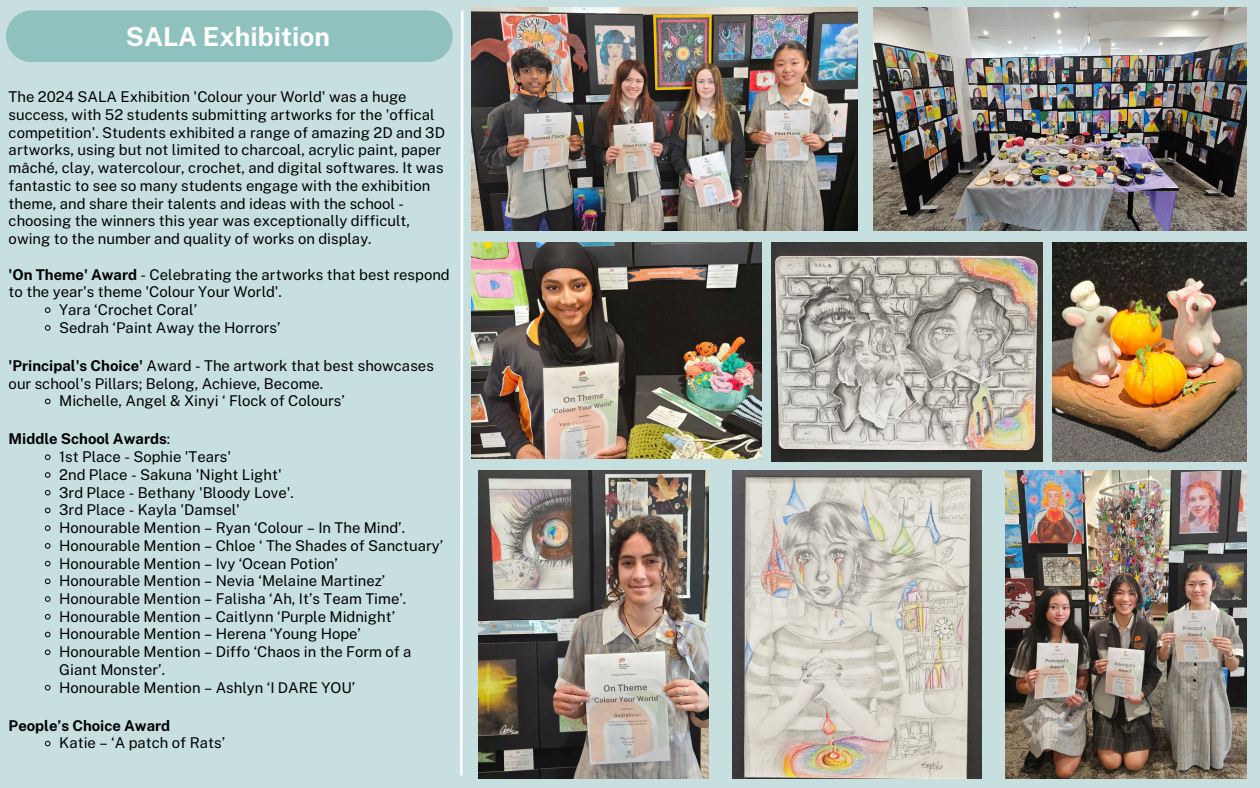
<style>
.page{position:relative;width:1260px;height:788px;background:#fff}
.page>*{position:absolute;margin:0;border:0;box-sizing:border-box;transform-origin:0 0}
.t1{font:700 26.25px "Public Sans";color:#fff}
.t2{font:14.88px/17.7px "Public Sans";color:#000}
.t3{font:700 14.88px "Public Sans";color:#000}
.s1{font-weight:700}
.s2{font-weight:400}
</style>
<div class="page">
<div style="left:0;top:0;width:1260px;height:787px;background:#c7e0df"></div>
<div style="left:6px;top:10px;width:447px;height:52px;background:#8fc2bf;border-radius:26px"></div>
<svg style="left:460px;top:10px;width:4px;height:766px"></svg>
<img style="left:472px;top:8px;width:385px;height:222px">
<img style="left:472px;top:242px;width:289px;height:216px">
<img style="left:479px;top:470px;width:229px;height:308px">
<img style="left:1005px;top:470px;width:242px;height:308px">
<img style="left:873px;top:8px;width:374px;height:222px">
<img style="left:772px;top:242px;width:271px;height:220px">
<img style="left:732px;top:470px;width:250px;height:308px">
<img style="left:1052px;top:242px;width:194px;height:220px">
<svg style="left:45px;top:307px;width:6px;height:6px"></svg>
<svg style="left:45px;top:325px;width:6px;height:6px"></svg>
<svg style="left:45px;top:398px;width:6px;height:6px"></svg>
<svg style="left:45px;top:454px;width:6px;height:6px"></svg>
<svg style="left:45px;top:472px;width:6px;height:6px"></svg>
<svg style="left:45px;top:489px;width:6px;height:6px"></svg>
<svg style="left:45px;top:507px;width:6px;height:6px"></svg>
<svg style="left:45px;top:525px;width:6px;height:6px"></svg>
<svg style="left:45px;top:543px;width:6px;height:6px"></svg>
<svg style="left:45px;top:560px;width:6px;height:6px"></svg>
<svg style="left:45px;top:578px;width:6px;height:6px"></svg>
<svg style="left:45px;top:596px;width:6px;height:6px"></svg>
<svg style="left:45px;top:614px;width:6px;height:6px"></svg>
<svg style="left:45px;top:631px;width:6px;height:6px"></svg>
<svg style="left:45px;top:649px;width:6px;height:6px"></svg>
<svg style="left:45px;top:684px;width:6px;height:6px"></svg>
<svg style="left:45px;top:740px;width:6px;height:6px"></svg>
<h1 class="t1" style="left:126px;top:21px;width:206px">SALA Exhibition</h1>
<p class="t2" style="left:9px;top:88px;width:438px">The 2024 SALA Exhibition 'Colour your World' was a huge success, with 52 students submitting artworks for the 'offical competition'. Students exhibited a range of amazing 2D and 3D artworks, using but not limited to charcoal, acrylic paint, paper mâché, clay, watercolour, crochet, and digital softwares. It was fantastic to see so many students engage with the exhibition theme, and share their talents and ideas with the school - choosing the winners this year was exceptionally difficult, owing to the number and quality of works on display.</p>
<p class="t2" style="left:9px;top:265px;width:443px"><span class="s1">'On Theme' Award</span> - Celebrating the artworks that best respond to the year's theme 'Colour Your World'.</p>
<p class="t2" style="left:59px;top:301px;width:139px">Yara ‘Crochet Coral’</p>
<p class="t2" style="left:59px;top:318px;width:223px">Sedrah ‘Paint Away the Horrors’</p>
<p class="t2" style="left:9px;top:356px;width:427px"><span class="s1">'Principal's Choice'</span> Award - The artwork that best showcases our school's Pillars; Belong, Achieve, Become.</p>
<p class="t2" style="left:59px;top:392px;width:287px">Michelle, Angel &amp; Xinyi ‘ Flock of Colours’</p>
<p class="t3" style="left:9px;top:430px;width:163px">Middle School Awards<span class="s2">:</span></p>
<p class="t2" style="left:59px;top:448px;width:174px">1st Place - Sophie 'Tears'</p>
<p class="t2" style="left:59px;top:465px;width:224px">2nd Place - Sakuna 'Night Light'</p>
<p class="t2" style="left:59px;top:483px;width:236px">3rd Place - Bethany 'Bloody Love'.</p>
<p class="t2" style="left:59px;top:501px;width:182px">3rd Place - Kayla 'Damsel'</p>
<p class="t2" style="left:59px;top:519px;width:347px">Honourable Mention – Ryan ‘Colour – In The Mind’.</p>
<h2 class="t2" style="left:59px;top:536px;width:386px">Honourable Mention – Chloe ‘ The Shades of Sanctuary’</h2>
<p class="t2" style="left:59px;top:554px;width:280px">Honourable Mention – Ivy ‘Ocean Potion’</p>
<p class="t2" style="left:59px;top:572px;width:328px">Honourable Mention – Nevia ‘Melaine Martinez’</p>
<p class="t2" style="left:59px;top:589px;width:349px">Honourable Mention – Falisha ‘Ah, It’s Team Time’.</p>
<p class="t2" style="left:59px;top:607px;width:337px">Honourable Mention – Caitlynn ‘Purple Midnight’</p>
<p class="t2" style="left:59px;top:625px;width:303px">Honourable Mention – Herena ‘Young Hope’</p>
<p class="t2" style="left:59px;top:643px;width:354px">Honourable Mention – Diffo ‘Chaos in the Form of a<br>Giant Monster’.</p>
<p class="t2" style="left:59px;top:678px;width:298px">Honourable Mention – Ashlyn ‘I DARE YOU’</p>
<p class="t3" style="left:9px;top:716px;width:163px">People’s Choice Award</p>
<p class="t2" style="left:59px;top:734px;width:167px">Katie – ‘A patch of Rats’</p>
</div>
